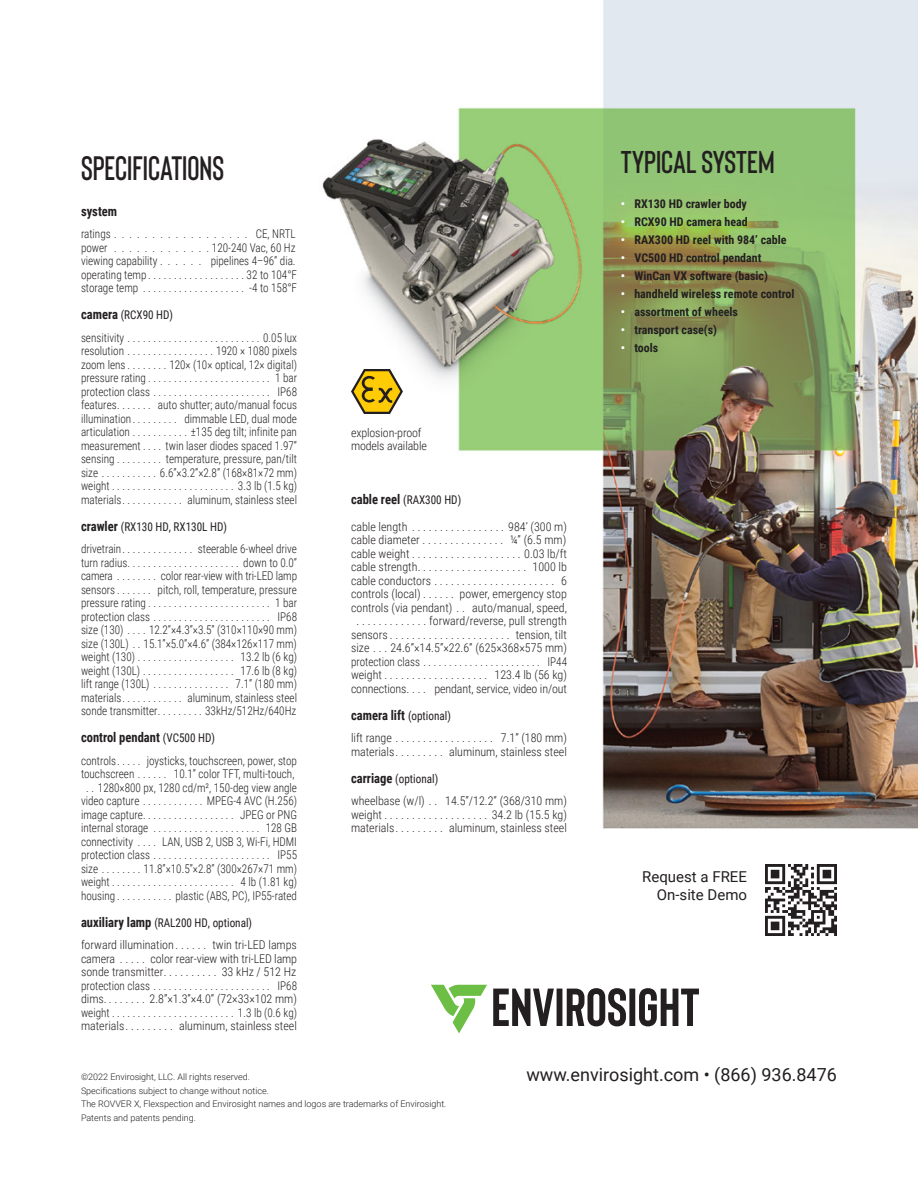
<style>
.page{position:relative;width:918px;height:1188px;background:#fff}
.page>*{position:absolute;margin:0;border:0;box-sizing:border-box;transform-origin:0 0}
.t1{font:600 33.9px "Bison";color:#231f20;scale:.93 1}
.t2{font:600 31.5px "Bison";color:#231f20}
.t3{font:18px "Roboto";color:#231f20}
.t4{font:15px/18px "Roboto";color:#231f20;text-align:right}
.t5{font:700 13.5px "Roboto Condensed";color:#231f20;scale:.93 1}
.t6{font:300 12px/13.5px "Roboto Condensed";color:#231f20;scale:.93 1}
.t7{font:300 12px/13.5px "Roboto Condensed";color:#231f20}
.t8{font:700 12px "Roboto Condensed";color:#231f20}
.t9{font:12px "Roboto Condensed";color:#231f20;scale:.93 1}
.t10{font:300 9px/13.5px "Roboto";color:#231f20}
.s1{font-weight:700;font-size:13.5px}
.s2{font-weight:400}
.s3{font-weight:400;font-size:12px}
.s4{color:#fff}
</style>
<div class="page">
<img style="left:322px;top:0;width:596px;height:1027px">
<svg style="left:493px;top:988px;width:206px;height:38px"></svg>
<svg style="left:431px;top:985px;width:56px;height:48px"></svg>
<svg style="left:351px;top:369px;width:52px;height:45px"></svg>
<svg style="left:765px;top:864px;width:72px;height:72px"></svg>
<h1 class="t1" style="left:81px;top:147px;width:155px">SPECIFICATIONS</h1>
<p class="t5" style="left:81px;top:202px;width:40px">system</p>
<p class="t6" style="left:81px;top:227px;width:234px">ratings . . . . . . . . . . . . . . . . . . CE, NRTL power . . . . . . . . . . . . . 120-240 Vac, 60 Hz viewing capability . . . . . . pipelines 4–96” dia. operating temp . . . . . . . . . . . . . . . . . . . 32 to 104°F storage temp . . . . . . . . . . . . . . . . . . . . -4 to 158°F</p>
<p class="t6" style="left:81px;top:304px;width:234px;line-height:22.5px"><span class="s1">camera</span> <span class="s2">(RCX90 HD)<br></span>sensitivity . . . . . . . . . . . . . . . . . . . . . . . . . . 0.05 lux</p>
<p class="t6" style="left:81px;top:344px;width:234px;text-align:justify">resolution . . . . . . . . . . . . . . . . . 1920 × 1080 pixels zoom lens . . . . . . . . 120× (10× optical, 12× digital) pressure rating . . . . . . . . . . . . . . . . . . . . . . . . 1 bar protection class . . . . . . . . . . . . . . . . . . . . . . . IP68 features. . . . . . . auto shutter; auto/manual focus illumination . . . . . . . . . dimmable LED, dual mode articulation . . . . . . . . . . . ±135 deg tilt; infinite pan measurement . . . . twin laser diodes spaced 1.97“ sensing . . . . . . . . . temperature, pressure, pan/tilt size . . . . . . . . . . . 6.6”×3.2”×2.8” (168×81×72 mm) weight . . . . . . . . . . . . . . . . . . . . . . . . 3.3 lb (1.5 kg) materials. . . . . . . . . . . . aluminum, stainless steel</p>
<p class="t6" style="left:81px;top:515px;width:234px;line-height:22.5px"><span class="s1">crawler</span> <span class="s2">(RX130 HD, RX130L HD)<br></span>drivetrain. . . . . . . . . . . . . . steerable 6-wheel drive</p>
<p class="t6" style="left:81px;top:556px;width:234px;text-align:justify">turn radius. . . . . . . . . . . . . . . . . . . . . . down to 0.0” camera . . . . . . . . color rear-view with tri-LED lamp sensors . . . . . . . pitch, roll, temperature, pressure pressure rating . . . . . . . . . . . . . . . . . . . . . . . . 1 bar protection class . . . . . . . . . . . . . . . . . . . . . . . IP68 size (130) . . . . 12.2”×4.3”×3.5” (310×110×90 mm) size (130L) . . 15.1”×5.0”×4.6” (384×126×117 mm) weight (130) . . . . . . . . . . . . . . . . . . . 13.2 lb (6 kg) weight (130L) . . . . . . . . . . . . . . . . . . 17.6 lb (8 kg) lift range (130L) . . . . . . . . . . . . . . . 7.1“ (180 mm) materials. . . . . . . . . . . . aluminum, stainless steel sonde transmitter. . . . . . . . . 33kHz/512Hz/640Hz</p>
<p class="t5" style="left:81px;top:728px;width:146px">control pendant <span class="s3">(VC500 HD)</span></p>
<p class="t6" style="left:81px;top:754px;width:234px;text-align:center">controls. . . . . joysticks, touchscreen, power, stop touchscreen . . . . . . 10.1” color TFT, multi-touch, . . 1280×800 px, 1280 cd/m², 150-deg view angle video capture . . . . . . . . . . . . MPEG-4 AVC (H.256) image capture. . . . . . . . . . . . . . . . . . JPEG or PNG internal storage . . . . . . . . . . . . . . . . . . . . . 128 GB connectivity . . . . LAN, USB 2, USB 3, Wi-Fi, HDMI protection class . . . . . . . . . . . . . . . . . . . . . . . IP55 size . . . . . . . . 11.8”×10.5”×2.8” (300×267×71 mm) weight . . . . . . . . . . . . . . . . . . . . . . . . 4 lb (1.81 kg) housing . . . . . . . . . . . plastic (ABS, PC), IP55-rated</p>
<p class="t7" style="left:81px;top:911px;width:217px;line-height:22.5px"><span class="s1">auxiliary lamp</span> <span class="s2">(RAL200 HD, optional)<br></span>forward illumination . . . . . . twin tri-LED lamps</p>
<p class="t7" style="left:81px;top:952px;width:218px;text-align:justify">camera . . . . . color rear-view with tri-LED lamp sonde transmitter. . . . . . . . . . 33 kHz / 512 Hz protection class . . . . . . . . . . . . . . . . . . . . . . . IP68 dims. . . . . . . . 2.8”×1.3”×4.0” (72×33×102 mm) weight . . . . . . . . . . . . . . . . . . . . . . . . 1.3 lb (0.6 kg) materials. . . . . . . . . aluminum, stainless steel</p>
<p class="t7" style="left:351px;top:425px;width:77px">explosion-proof models available</p>
<p class="t9" style="left:351px;top:491px;width:120px"><span class="s1">cable reel</span> (RAX300 HD)</p>
<p class="t7" style="left:351px;top:520px;width:218px;text-align:center">cable length . . . . . . . . . . . . . . . . . 984’ (300 m) cable diameter . . . . . . . . . . . . . . . ¼” (6.5 mm) cable weight . . . . . . . . . . . . . . . . . . . . 0.03 lb/ft cable strength. . . . . . . . . . . . . . . . . . . . 1000 lb cable conductors . . . . . . . . . . . . . . . . . . . . . . 6 controls (local) . . . . . . power, emergency stop controls (via pendant) . . auto/manual, speed, . . . . . . . . . . . . . forward/reverse, pull strength sensors . . . . . . . . . . . . . . . . . . . . . . tension, tilt size . . . 24.6”×14.5”×22.6” (625×368×575 mm) protection class . . . . . . . . . . . . . . . . . . . . . . . IP44 weight . . . . . . . . . . . . . . . . . . . 123.4 lb (56 kg) connections. . . . pendant, service, video in/out</p>
<p class="t5" style="left:351px;top:706px;width:109px">camera lift <span class="s3">(optional)</span></p>
<p class="t7" style="left:351px;top:731px;width:217px">lift range . . . . . . . . . . . . . . . . . . 7.1” (180 mm) materials. . . . . . . . . aluminum, stainless steel</p>
<p class="t7" style="left:351px;top:767px;width:217px;line-height:22.5px"><span class="s1">carriage</span> <span class="s2">(optional)<br></span>wheelbase (w/l) . . 14.5”/12.2” (368/310 mm)</p>
<p class="t7" style="left:351px;top:808px;width:218px">weight . . . . . . . . . . . . . . . . . . . 34.2 lb (15.5 kg) materials. . . . . . . . . aluminum, stainless steel</p>
<h2 class="t2" style="left:621px;top:143px;width:155px">TYPICAL SYSTEM</h2>
<p class="t8" style="left:621px;top:195px;width:128px"><span class="s4">•</span> RX130 HD crawler body</p>
<p class="t8" style="left:621px;top:213px;width:128px"><span class="s4">•</span> RCX90 HD camera head</p>
<p class="t8" style="left:621px;top:231px;width:167px"><span class="s4">•</span> RAX300 HD reel with 984’ cable</p>
<p class="t8" style="left:621px;top:249px;width:142px"><span class="s4">•</span> VC500 HD control pendant</p>
<p class="t8" style="left:621px;top:267px;width:149px"><span class="s4">•</span> WinCan VX software (basic)</p>
<p class="t8" style="left:621px;top:285px;width:175px"><span class="s4">•</span> handheld wireless remote control</p>
<p class="t8" style="left:621px;top:303px;width:119px"><span class="s4">•</span> assortment of wheels</p>
<p class="t8" style="left:621px;top:321px;width:98px"><span class="s4">•</span> transport case(s)</p>
<p class="t8" style="left:621px;top:339px;width:39px"><span class="s4">•</span> tools</p>
<p class="t4" style="left:642px;top:867px;width:106px">Request a FREE<br>On-site Demo</p>
<p class="t10" style="left:81px;top:1070px;width:367px">©2022 Envirosight, LLC. All rights reserved.<br>Specifications subject to change without notice.<br>The ROVVER X, Flexspection and Envirosight names and logos are trademarks of Envirosight.<br>Patents and patents pending.</p>
<h3 class="t3" style="left:526px;top:1062px;width:312px">www.envirosight.com • (866) 936.8476</h3>
</div>
